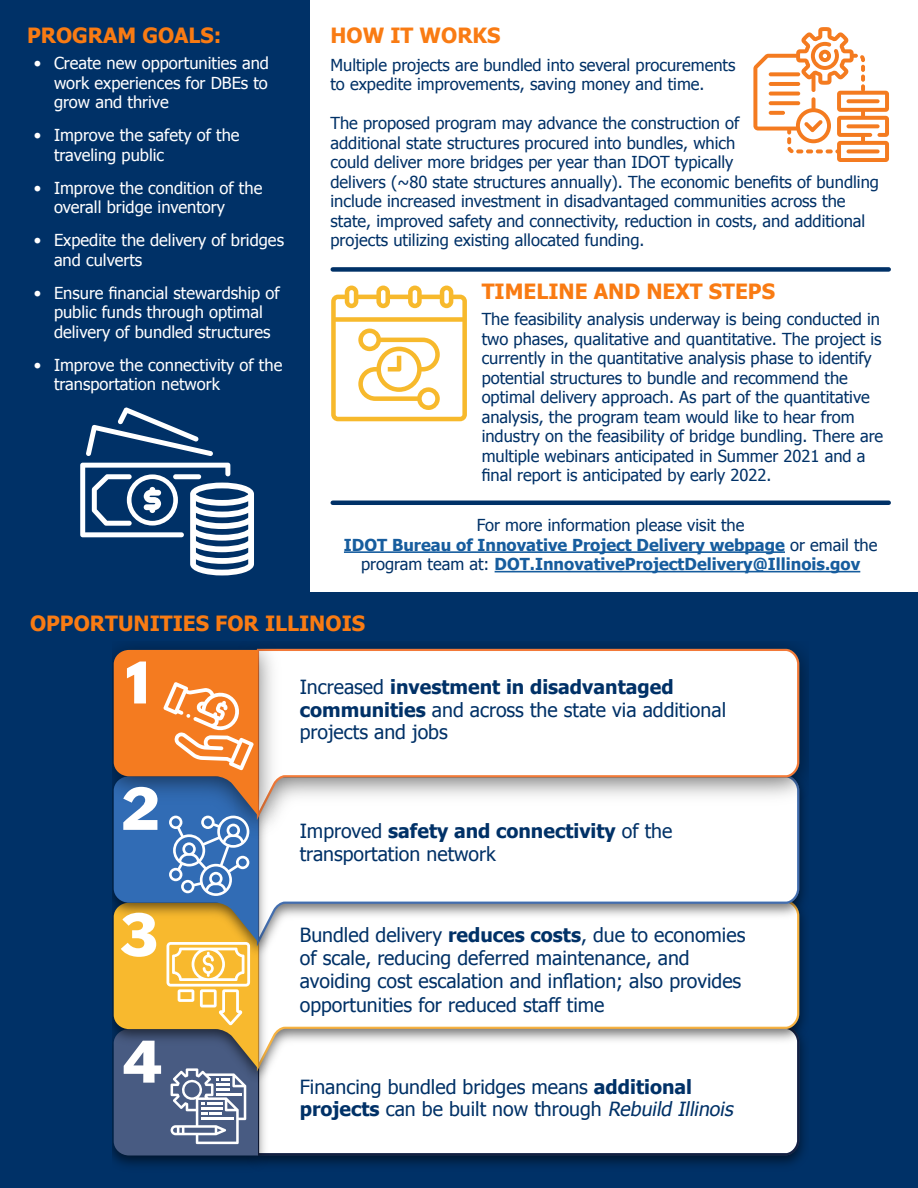
<style>
.page{position:relative;width:918px;height:1188px;background:#fff}
.page>*{position:absolute;margin:0;border:0;box-sizing:border-box;transform-origin:0 0}
.t1{font:800 59.85px/126.4px "Franklin Gothic ATF";color:#fff;scale:.95 1}
.t2{font:700 21px "Tahoma";color:#f97b13}
.t3{font:19.5px/22.5px "Tahoma";color:#003167}
.t4{font:16.5px/19.5px "Tahoma";color:#003167}
.t5{font:16.5px/19.5px "Tahoma";color:#fff}
.t6{font:700 16.5px/19.5px "Tahoma";color:#175d9e;text-align:center}
.s1{font-weight:400;color:#003167}
.s2{font-weight:700}
.s3{font-style:italic}
</style>
<div class="page">
<div style="left:0;top:0;width:310px;height:600px;background:#003167"></div>
<svg style="left:331px;top:286px;width:136px;height:135px"></svg>
<div style="left:0;top:593px;width:918px;height:595px;background:#003167"></div>
<svg style="left:86px;top:407px;width:127px;height:49px"></svg>
<svg style="left:80px;top:463px;width:174px;height:112px"></svg>
<div style="left:273px;top:1091px;width:526px;height:64px;background:#fff"></div>
<img style="left:113px;top:1088px;width:160px;height:81px">
<img style="left:258px;top:966px;width:550px;height:125px">
<div style="left:273px;top:966px;width:527px;height:110px;background:#fff"></div>
<svg style="left:273px;top:966px;width:526px;height:106px;background:#f6f5f3"></svg>
<img style="left:113px;top:962px;width:160px;height:126px">
<img style="left:258px;top:855px;width:547px;height:111px">
<div style="left:273px;top:855px;width:527px;height:96px;background:#fff"></div>
<svg style="left:273px;top:855px;width:526px;height:92px;background:#f1f2f4"></svg>
<img style="left:113px;top:850px;width:160px;height:112px">
<img style="left:258px;top:644px;width:550px;height:211px">
<svg style="left:287px;top:648px;width:513px;height:177px;background:#d1d5da"></svg>
<svg style="left:287px;top:649px;width:512px;height:171px;background:#f8f5f3"></svg>
<img style="left:113px;top:644px;width:174px;height:206px">
<svg style="left:114px;top:650px;width:144px;height:506px;background:#9e8871"></svg>
<div style="left:333px;top:267px;width:556px;height:5px;background:#003167"></div>
<svg style="left:753px;top:27px;width:136px;height:135px"></svg>
<svg style="left:846px;top:99px;width:34px;height:4px"></svg>
<svg style="left:846px;top:124px;width:34px;height:4px"></svg>
<svg style="left:846px;top:149px;width:34px;height:4px"></svg>
<hr style="left:344px;top:551px;width:441px;height:2px;background:#175d9e">
<hr style="left:495px;top:571px;width:365px;height:1px;background:#175d9e">
<hr style="left:333px;top:501px;width:556px;height:4px;background:#003167">
<p class="t2" style="left:27px;top:21px;width:196px">PROGRAM GOALS:</p>
<p class="t5" style="left:54px;top:53px;width:217px;text-align:justify;text-indent:-20px">• Create new opportunities and work experiences for DBEs to grow and thrive</p>
<p class="t5" style="left:54px;top:125px;width:187px;text-indent:-20px">• Improve the safety of the traveling public</p>
<p class="t5" style="left:54px;top:177px;width:210px;text-indent:-20px">• Improve the condition of the overall bridge inventory</p>
<p class="t5" style="left:54px;top:230px;width:232px;text-indent:-20px">• Expedite the delivery of bridges and culverts</p>
<p class="t5" style="left:54px;top:282px;width:227px;text-indent:-20px">• Ensure financial stewardship of public funds through optimal delivery of bundled structures</p>
<p class="t5" style="left:54px;top:354px;width:230px;text-indent:-20px">• Improve the connectivity of the transportation network</p>
<p class="t2" style="left:330px;top:21px;width:172px">HOW IT WORKS</p>
<p class="t4" style="left:330px;top:54px;width:407px">Multiple projects are bundled into several procurements to expedite improvements, saving money and time.</p>
<p class="t4" style="left:330px;top:113px;width:550px">The proposed program may advance the construction of<br>additional state structures procured into bundles, which<br>could deliver more bridges per year than IDOT typically<br>delivers (~80 state structures annually). The economic benefits of bundling include increased investment in disadvantaged communities across the state, improved safety and connectivity, reduction in costs, and additional projects utilizing existing allocated funding.</p>
<p class="t2" style="left:482px;top:277px;width:295px">TIMELINE AND NEXT STEPS</p>
<p class="t4" style="left:482px;top:309px;width:403px">The feasibility analysis underway is being conducted in two phases, qualitative and quantitative. The project is currently in the quantitative analysis phase to identify potential structures to bundle and recommend the optimal delivery approach. As part of the quantitative analysis, the program team would like to hear from industry on the feasibility of bridge bundling. There are multiple webinars anticipated in Summer 2021 and a final report is anticipated by early 2022.</p>
<p class="t4" style="left:477px;top:515px;width:269px">For more information please visit the</p>
<p class="t6" style="left:344px;top:534px;width:535px">IDOT Bureau of Innovative Project Delivery webpage <span class="s1">or email the program team at:</span> DOT.InnovativeProjectDelivery@Illinois.gov</p>
<p class="t2" style="left:30px;top:609px;width:337px">OPPORTUNITIES FOR ILLINOIS</p>
<p class="t1" style="left:120px;top:617px;width:46px">1<br>2<br>3<br>4</p>
<p class="t3" style="left:300px;top:675px;width:428px">Increased <span class="s2">investment in disadvantaged communities</span> and across the state via additional projects and jobs</p>
<p class="t3" style="left:300px;top:819px;width:374px">Improved <span class="s2">safety and connectivity</span> of the transportation network</p>
<p class="t3" style="left:300px;top:922px;width:447px;line-height:23.4px">Bundled delivery <span class="s2">reduces costs</span>, due to economies of scale, reducing deferred maintenance, and avoiding cost escalation and inflation; also provides opportunities for reduced staff time</p>
<p class="t3" style="left:300px;top:1075px;width:439px">Financing bundled bridges means <span class="s2">additional projects</span> can be built now through <span class="s3">Rebuild Illinois</span></p>
</div>
